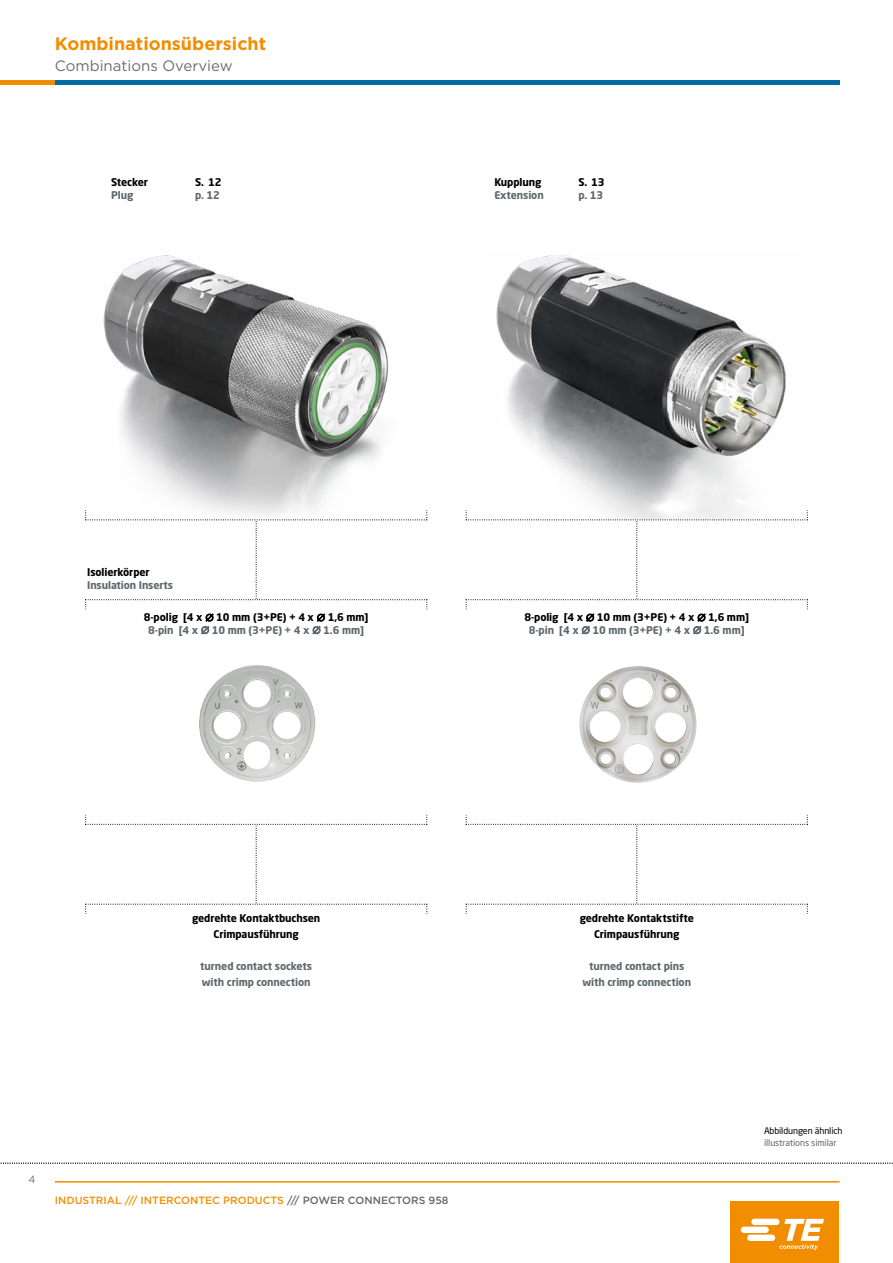
<style>
.page{position:relative;width:893px;height:1263px;background:#fff}
.page>*{position:absolute;margin:0;border:0;box-sizing:border-box;transform-origin:0 0}
.t1{font:700 18px "Gotham";color:#f28d00}
.t2{font:15px "Gotham";color:#6e6e6e}
.t3{font:700 10.5px/16px "Neo Sans Pro";letter-spacing:-.01em;color:#60696d}
.t4{font:700 10.5px/16px "Neo Sans Pro";letter-spacing:-.01em;color:#000;text-align:center}
.t5{font:500 10.5px "Gotham";color:#f28d00}
.t6{font:10.5px "Gotham";color:#6e6e6e}
.t7{font:9px "Neo Sans Pro";letter-spacing:-.01em;color:#60696d}
.t8{font:9px "Neo Sans Pro";letter-spacing:-.01em;color:#000}
.s1{font-family:"Math Technical P04";font-weight:400;font-size:8.4px}
.s2{color:#60696d}
</style>
<div class="page">
<svg style="left:0;top:1163px;width:893px;height:1px"></svg>
<svg style="left:85px;top:814px;width:343px;height:100px"></svg>
<svg style="left:465px;top:814px;width:343px;height:100px"></svg>
<img style="left:103px;top:255px;width:285px;height:254px">
<img style="left:496px;top:255px;width:290px;height:254px">
<img style="left:580px;top:666px;width:116px;height:117px">
<div style="left:190px;top:658px;width:133px;height:129px;background:#000;opacity:.02"></div>
<hr style="left:55px;top:1181px;width:785px;height:1px;background:#f28d00">
<div style="left:730px;top:1201px;width:108px;height:62px;background:#f28d00"></div>
<svg style="left:741px;top:1219px;width:83px;height:31px"></svg>
<div style="left:46px;top:80px;width:794px;height:5px;background:#006ca5"></div>
<div style="left:0;top:80px;width:54px;height:5px;background:#f28d00"></div>
<svg style="left:85px;top:509px;width:343px;height:126px"></svg>
<svg style="left:465px;top:509px;width:343px;height:126px"></svg>
<h1 class="t1" style="left:55px;top:32px;width:213px">Kombinationsübersicht</h1>
<h2 class="t2" style="left:55px;top:56px;width:179px">Combinations Overview</h2>
<p class="t4" style="left:111px;top:174px;width:39px">Stecker</p>
<p class="t4" style="left:195px;top:174px;width:28px">S. 12</p>
<p class="t4" style="left:494px;top:174px;width:48px">Kupplung</p>
<p class="t4" style="left:578px;top:174px;width:28px">S. 13</p>
<p class="t3" style="left:111px;top:186px;width:24px">Plug</p>
<p class="t3" style="left:195px;top:186px;width:27px">p. 12</p>
<p class="t3" style="left:494px;top:186px;width:51px">Extension</p>
<p class="t3" style="left:578px;top:186px;width:27px">p. 13</p>
<p class="t4" style="left:87px;top:563px;width:64px">Isolierkörper</p>
<p class="t4" style="left:144px;top:609px;width:226px">8-polig [4 x <span class="s1">M</span> 10 mm (3+PE) + 4 x <span class="s1">M</span> 1,6 mm]</p>
<p class="t4" style="left:524px;top:609px;width:226px">8-polig [4 x <span class="s1">M</span> 10 mm (3+PE) + 4 x <span class="s1">M</span> 1,6 mm]</p>
<p class="t3" style="left:87px;top:576px;width:88px">Insulation Inserts</p>
<p class="t3" style="left:148px;top:621px;width:217px">8-pin [4 x <span class="s1">M</span> 10 mm (3+PE) + 4 x <span class="s1">M</span> 1.6 mm]</p>
<p class="t3" style="left:529px;top:621px;width:217px">8-pin [4 x <span class="s1">M</span> 10 mm (3+PE) + 4 x <span class="s1">M</span> 1.6 mm]</p>
<p class="t4" style="left:192px;top:910px;width:130px">gedrehte Kontaktbuchsen<br>Crimpausführung</p>
<p class="t4" style="left:580px;top:910px;width:116px">gedrehte Kontaktstifte<br>Crimpausführung</p>
<p class="t3" style="left:200px;top:958px;width:113px">turned contact sockets with crimp connection</p>
<p class="t3" style="left:582px;top:958px;width:110px;text-align:center">turned contact pins with crimp connection</p>
<p class="t6" style="left:28px;top:1173px;width:9px">4</p>
<p class="t5" style="left:55px;top:1193px;width:395px">INDUSTRIAL /// INTERCONTEC PRODUCTS <span class="s2">/// POWER CONNECTORS 958</span></p>
<p class="t8" style="left:764px;top:1125px;width:80px">Abbildungen ähnlich</p>
<p class="t7" style="left:764px;top:1137px;width:74px">illustrations similar</p>
</div>
